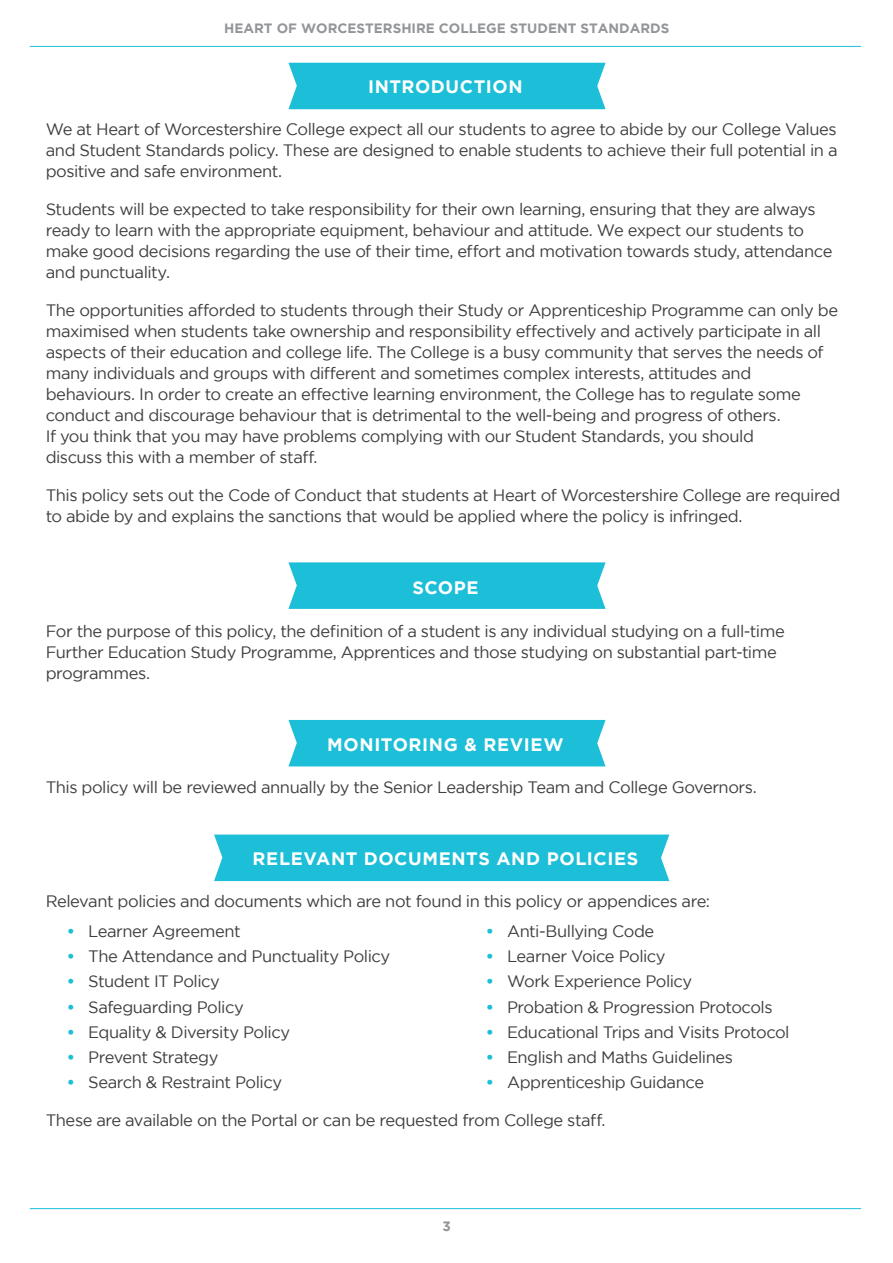
<style>
.page{position:relative;width:893px;height:1263px;background:#fff}
.page>*{position:absolute;margin:0;border:0;box-sizing:border-box;transform-origin:0 0}
.Heading_1{font:700 18px "Gotham";letter-spacing:.035em;color:#fff}
.Body{font:16.5px/21px "Gotham";letter-spacing:-.03em;color:#3e3e3f}
.t1{font:700 13.5px "Gotham";color:#939598}
.s1{font-weight:700;color:#1cbed8}
</style>
<div class="page">
<hr style="left:30px;top:46px;width:831px;height:1px;background:#1cbed8">
<hr style="left:30px;top:1208px;width:831px;height:1px;background:#1cbed8">
<div style="left:288px;top:63px;width:318px;height:46px;background:#1cbed8"></div>
<svg style="left:288px;top:562px;width:318px;height:47px;background:#24c0d9"></svg>
<div style="left:288px;top:720px;width:318px;height:46px;background:#1cbed8"></div>
<div style="left:214px;top:834px;width:455px;height:47px;background:#1cbed8"></div>
<p class="t1" style="left:224px;top:21px;width:447px">HEART OF WORCESTERSHIRE COLLEGE STUDENT STANDARDS</p>
<p class="Heading_1" style="left:368px;top:76px;width:156px">INTRODUCTION</p>
<p class="Body" style="left:46px;top:119px;width:793px;text-align:justify">We at Heart of Worcestershire College expect all our students to agree to abide by our College Values and Student Standards policy. These are designed to enable students to achieve their full potential in a positive and safe environment.</p>
<p class="Body" style="left:46px;top:199px;width:788px">Students will be expected to take responsibility for their own learning, ensuring that they are always ready to learn with the appropriate equipment, behaviour and attitude. We expect our students to make good decisions regarding the use of their time, effort and motivation towards study, attendance and punctuality.</p>
<p class="Body" style="left:46px;top:300px;width:794px">The opportunities afforded to students through their Study or Apprenticeship Programme can only be maximised when students take ownership and responsibility effectively and actively participate in all aspects of their education and college life. The College is a busy community that serves the needs of many individuals and groups with different and sometimes complex interests, attitudes and behaviours. In order to create an effective learning environment, the College has to regulate some conduct and discourage behaviour that is detrimental to the well-being and progress of others.<br>If you think that you may have problems complying with our Student Standards, you should<br>discuss this with a member of staff.</p>
<p class="Body" style="left:46px;top:485px;width:796px">This policy sets out the Code of Conduct that students at Heart of Worcestershire College are required to abide by and explains the sanctions that would be applied where the policy is infringed.</p>
<p class="Heading_1" style="left:412px;top:578px;width:68px">SCOPE</p>
<p class="Body" style="left:46px;top:620px;width:741px">For the purpose of this policy, the definition of a student is any individual studying on a full-time<br>Further Education Study Programme, Apprentices and those studying on substantial part-time programmes.</p>
<p class="Heading_1" style="left:327px;top:734px;width:238px">MONITORING &amp; REVIEW</p>
<p class="Body" style="left:46px;top:776px;width:713px">This policy will be reviewed annually by the Senior Leadership Team and College Governors.</p>
<p class="Heading_1" style="left:253px;top:848px;width:387px">RELEVANT DOCUMENTS AND POLICIES</p>
<p class="Body" style="left:46px;top:891px;width:666px">Relevant policies and documents which are not found in this policy or appendices are:</p>
<p class="Body" style="left:67px;top:920px;width:175px"><span class="s1">•</span> Learner Agreement</p>
<p class="Body" style="left:67px;top:945px;width:325px"><span class="s1">•</span> The Attendance and Punctuality Policy</p>
<p class="Body" style="left:67px;top:971px;width:154px"><span class="s1">•</span> Student IT Policy</p>
<p class="Body" style="left:67px;top:996px;width:178px"><span class="s1">•</span> Safeguarding Policy</p>
<p class="Body" style="left:67px;top:1021px;width:225px"><span class="s1">•</span> Equality &amp; Diversity Policy</p>
<p class="Body" style="left:67px;top:1046px;width:153px"><span class="s1">•</span> Prevent Strategy</p>
<p class="Body" style="left:67px;top:1072px;width:217px"><span class="s1">•</span> Search &amp; Restraint Policy</p>
<p class="Body" style="left:486px;top:920px;width:170px"><span class="s1">•</span> Anti-Bullying Code</p>
<p class="Body" style="left:486px;top:945px;width:181px"><span class="s1">•</span> Learner Voice Policy</p>
<p class="Body" style="left:486px;top:971px;width:208px"><span class="s1">•</span> Work Experience Policy</p>
<p class="Body" style="left:486px;top:996px;width:288px"><span class="s1">•</span> Probation &amp; Progression Protocols</p>
<p class="Body" style="left:486px;top:1021px;width:305px"><span class="s1">•</span> Educational Trips and Visits Protocol</p>
<p class="Body" style="left:486px;top:1046px;width:249px"><span class="s1">•</span> English and Maths Guidelines</p>
<p class="Body" style="left:486px;top:1072px;width:220px"><span class="s1">•</span> Apprenticeship Guidance</p>
<p class="Body" style="left:46px;top:1110px;width:561px">These are available on the Portal or can be requested from College staff.</p>
<p class="t1" style="left:443px;top:1219px;width:10px">3</p>
</div>
